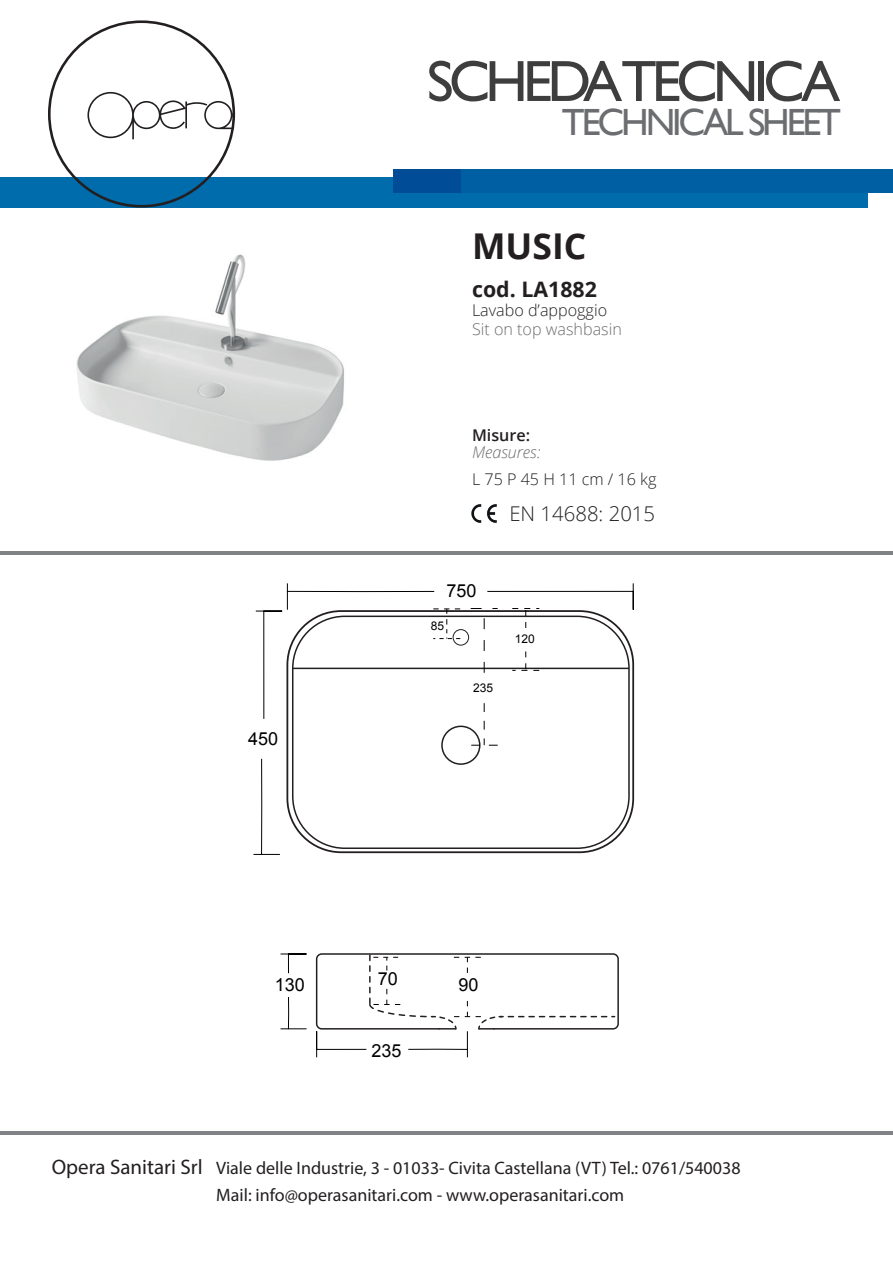
<style>
.page{position:relative;width:893px;height:1263px;background:#fff}
.page>*{position:absolute;margin:0;border:0;box-sizing:border-box;transform-origin:0 0}
.t1{font:58.35px "Gill Sans";letter-spacing:-.085em;color:#3e3e3f}
.t2{font:37.95px "Gill Sans";letter-spacing:-.085em;color:#6c6d70}
.t3{font:700 35.55px "Open Sans";color:#231f20}
.t4{font:700 21.3px "Open Sans";color:#231f20}
.t5{font:21px "Myriad Pro";color:#231f20}
.t6{font:300 20.4px "Open Sans";color:#231f20}
.t7{font:18px/27px "Myriad Pro";color:#231f20}
.t8{font:18px "Arial";color:#000001}
.t9{font:300 16.2px "Open Sans";color:#231f20}
.t10{font:300 16.2px "Open Sans";color:#6c6d70}
.t11{font:italic 300 16.2px "Open Sans";color:#6c6d70}
.t12{font:600 16.2px "Open Sans";color:#231f20}
.t13{font:12px "Arial";color:#000001}
</style>
<div class="page">
<img style="left:76px;top:254px;width:268px;height:207px">
<div style="left:0;top:177px;width:868px;height:31px;background:#006cac"></div>
<div style="left:393px;top:169px;width:500px;height:24px;background:#005fa3"></div>
<div style="left:393px;top:169px;width:67px;height:24px;background:#004c97"></div>
<hr style="left:0;top:1131px;width:893px;height:3px;background:#808285">
<hr style="left:0;top:551px;width:893px;height:3px;background:#808285">
<svg style="left:48px;top:20px;width:187px;height:188px"></svg>
<svg style="left:254px;top:758px;width:26px;height:97px"></svg>
<div style="left:441px;top:725px;width:39px;height:40px;border:2px solid #231f20;border-radius:50%"></div>
<div style="left:453px;top:629px;width:16px;height:16px;border:1px solid #231f20;border-radius:50%"></div>
<hr style="left:293px;top:668px;width:336px;height:1px;background:#231f20">
<svg style="left:255px;top:583px;width:205px;height:137px"></svg>
<svg style="left:471px;top:583px;width:163px;height:90px"></svg>
<svg style="left:471px;top:703px;width:27px;height:43px"></svg>
<div style="left:316px;top:953px;width:303px;height:76px;border:2px solid #231f20;border-radius:5px"></div>
<svg style="left:280px;top:953px;width:27px;height:21px"></svg>
<svg style="left:280px;top:997px;width:27px;height:32px"></svg>
<svg style="left:316px;top:955px;width:299px;height:103px"></svg>
<img style="left:472px;top:504px;width:25px;height:18px">
<p class="t8" style="left:248px;top:727px;width:32px">450</p>
<h1 class="t1" style="left:427px;top:47px;width:415px">SCHEDA TECNICA</h1>
<h2 class="t2" style="left:562px;top:100px;width:281px">TECHNICAL SHEET</h2>
<h3 class="t3" style="left:472px;top:221px;width:116px">MUSIC</h3>
<p class="t4" style="left:472px;top:274px;width:126px">cod. LA1882</p>
<p class="t9" style="left:472px;top:299px;width:137px">Lavabo d’appoggio</p>
<p class="t10" style="left:472px;top:318px;width:151px">Sit on top washbasin</p>
<p class="t12" style="left:472px;top:424px;width:60px">Misure:</p>
<p class="t11" style="left:472px;top:441px;width:70px">Measures:</p>
<p class="t9" style="left:472px;top:468px;width:186px">L 75 P 45 H 11 cm / 16 kg</p>
<p class="t6" style="left:509px;top:499px;width:147px">EN 14688: 2015</p>
<p class="t8" style="left:447px;top:578px;width:32px">750</p>
<p class="t13" style="left:431px;top:618px;width:15px">85</p>
<p class="t13" style="left:473px;top:679px;width:22px">235</p>
<p class="t13" style="left:515px;top:631px;width:22px">120</p>
<p class="t8" style="left:378px;top:967px;width:22px">70</p>
<p class="t8" style="left:275px;top:973px;width:32px">130</p>
<p class="t8" style="left:458px;top:973px;width:22px">90</p>
<p class="t8" style="left:371px;top:1039px;width:32px">235</p>
<p class="t5" style="left:52px;top:1154px;width:153px">Opera Sanitari Srl</p>
<p class="t7" style="left:216px;top:1154px;width:526px">Viale delle Industrie, 3 - 01033- Civita Castellana (VT) Tel.: 0761/540038<br>Mail: info@operasanitari.com - www.operasanitari.com</p>
</div>
